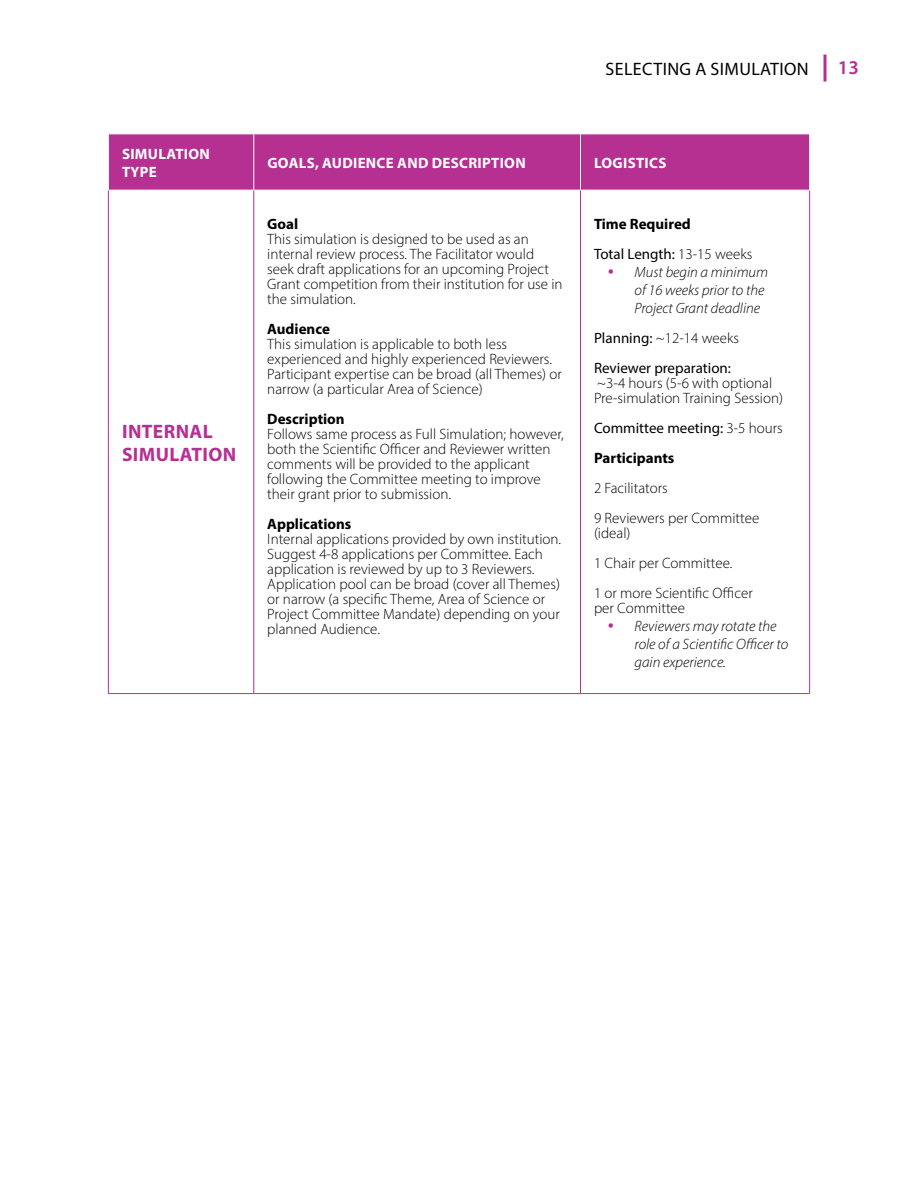
<style>
.page{position:relative;width:918px;height:1188px;background:#fff}
.page>*{position:absolute;margin:0;border:0;box-sizing:border-box;transform-origin:0 0}
.t1{font:700 19.5px/23.4px "Myriad Pro";letter-spacing:.02em;color:#b63092}
.t2{font:600 19.5px "Myriad Pro";color:#b63092}
.t3{font:18px "Myriad Pro";letter-spacing:.02em;color:#000}
.t4{font:300 15px/15px "Myriad Pro";color:#000}
.t5{font:italic 300 15px/18px "Myriad Pro";color:#000}
.t6{font:15px/30px "Myriad Pro";color:#000}
.t7{font:700 15px/30px "Myriad Pro";color:#000}
.t8{font:700 15px/18px "Myriad Pro";letter-spacing:.02em;color:#fff}
.s1{font-weight:400}
.s2{font-weight:300}
.s3{font-weight:700}
</style>
<div class="page">
<hr style="left:824px;top:55px;width:2px;height:27px;background:#b63092">
<div style="left:109px;top:135px;width:700px;height:55px;background:#b63092"></div>
<hr style="left:253px;top:134px;width:1px;height:56px;background:#fff">
<hr style="left:580px;top:134px;width:1px;height:56px;background:#fff">
<hr style="left:108px;top:190px;width:1px;height:503px;background:#b63092">
<hr style="left:108px;top:693px;width:146px;height:1px;background:#b63092">
<hr style="left:809px;top:190px;width:1px;height:503px;background:#b63092">
<hr style="left:580px;top:693px;width:230px;height:1px;background:#b63092">
<hr style="left:254px;top:190px;width:1px;height:503px;background:#b63092">
<hr style="left:580px;top:190px;width:1px;height:503px;background:#b63092">
<hr style="left:254px;top:693px;width:326px;height:1px;background:#b63092">
<p class="t3" style="left:606px;top:58px;width:205px">SELECTING A SIMULATION</p>
<h1 class="t2" style="left:838px;top:55px;width:22px">13</h1>
<p class="t8" style="left:122px;top:144px;width:89px">SIMULATION<br>TYPE</p>
<p class="t8" style="left:267px;top:153px;width:260px">GOALS, AUDIENCE AND DESCRIPTION</p>
<p class="t8" style="left:594px;top:153px;width:74px">LOGISTICS</p>
<h1 class="t1" style="left:122px;top:419px;width:116px">INTERNAL<br>SIMULATION</h1>
<p class="t7" style="left:267px;top:208px;width:33px">Goal</p>
<p class="t4" style="left:267px;top:231px;width:297px">This simulation is designed to be used as an internal review process. The Facilitator would seek draft applications for an upcoming Project Grant competition from their institution for use in the simulation.</p>
<p class="t7" style="left:267px;top:313px;width:64px">Audience</p>
<p class="t4" style="left:267px;top:336px;width:296px">This simulation is applicable to both less experienced and highly experienced Reviewers.<br>Participant expertise can be broad (all Themes) or narrow (a particular Area of Science)</p>
<p class="t7" style="left:267px;top:403px;width:79px">Description</p>
<p class="t4" style="left:267px;top:426px;width:298px">Follows same process as Full Simulation; however, both the Scientific Officer and Reviewer written comments will be provided to the applicant following the Committee meeting to improve their grant prior to submission.</p>
<p class="t7" style="left:267px;top:508px;width:86px">Applications</p>
<p class="t4" style="left:267px;top:531px;width:294px">Internal applications provided by own institution.<br>Suggest 4-8 applications per Committee. Each application is reviewed by up to 3 Reviewers.<br>Application pool can be broad (cover all Themes) or narrow (a specific Theme, Area of Science or Project Committee Mandate) depending on your planned Audience.</p>
<p class="t7" style="left:594px;top:208px;width:160px">Time Required<br><span class="s1">Total Length:</span> <span class="s2">13-15 weeks</span></p>
<p class="t5" style="left:634px;top:262px;width:135px">Must begin a minimum of 16 weeks prior to the<br>Project Grant deadline</p>
<p class="t6" style="left:594px;top:322px;width:147px">Planning: <span class="s2">~12-14 weeks<br></span>Reviewer preparation:</p>
<p class="t4" style="left:594px;top:375px;width:191px">~3-4 hours (5-6 with optional<br>Pre-simulation Training Session)</p>
<p class="t6" style="left:594px;top:412px;width:190px">Committee meeting: <span class="s2">3-5 hours<br></span><span class="s3">Participants</span></p>
<p class="t4" style="left:594px;top:472px;width:167px;line-height:30px">2 Facilitators<br>9 Reviewers per Committee</p>
<p class="t4" style="left:594px;top:517px;width:160px;line-height:30px">(ideal)<br>1 Chair per Committee.<br>1 or more Scientific Officer</p>
<p class="t4" style="left:594px;top:600px;width:93px">per Committee</p>
<p class="t5" style="left:634px;top:616px;width:155px">Reviewers may rotate the role of a Scientific Officer to gain experience.</p>
</div>
